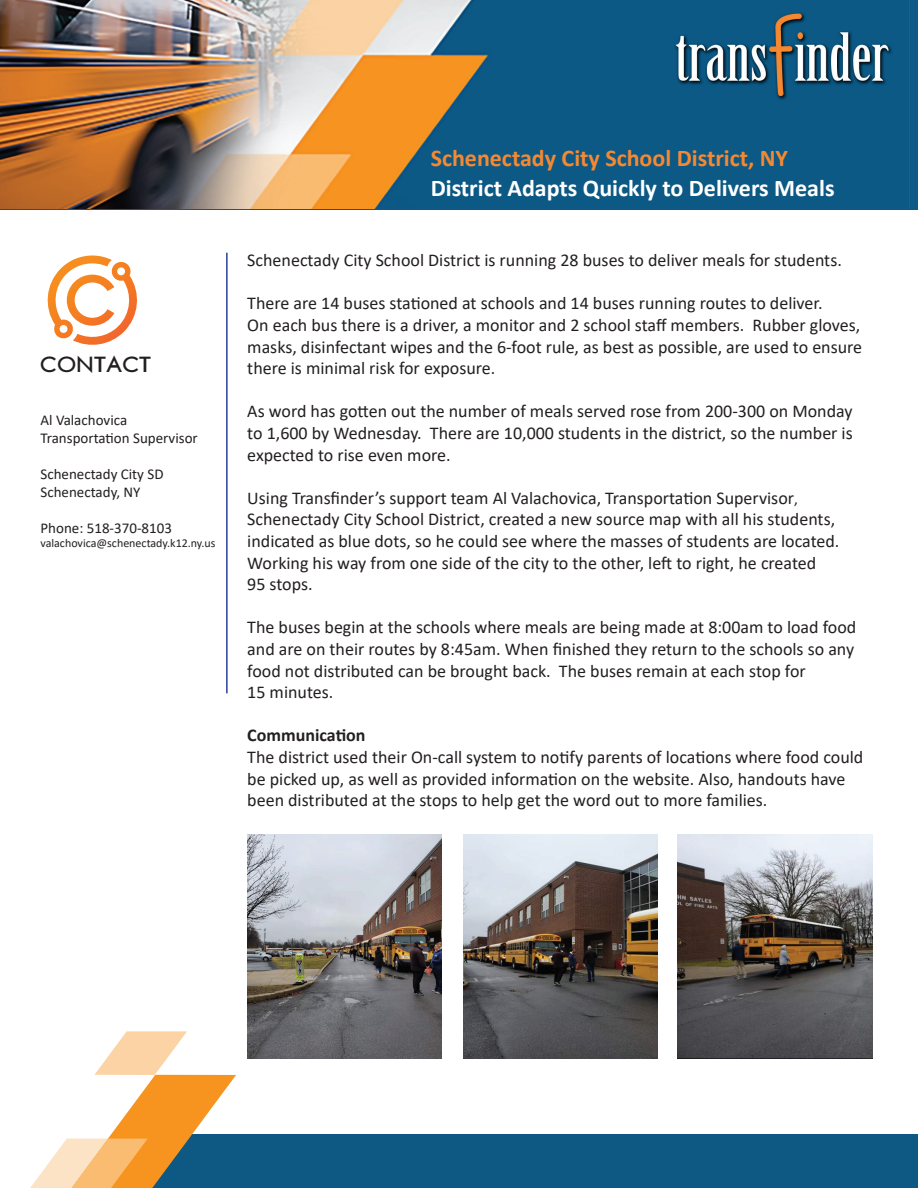
<style>
.page{position:relative;width:918px;height:1188px;background:#fff}
.page>*{position:absolute;margin:0;border:0;box-sizing:border-box;transform-origin:0 0}
.t1{font:700 24px "Calibri";color:#fff}
.t2{font:700 24px "Calibri";color:#f58932}
.t3{font:21px "Passager";letter-spacing:.05em;color:#231f20}
.t4{font:18px/21.6px "Calibri";color:#231f20}
.t5{font:700 18px "Calibri";color:#231f20}
.t6{font:15px/18px "Calibri";color:#231f20}
.t7{font:12px "Calibri";color:#231f20}
.s1{font-size:15px}
</style>
<div class="page">
<div style="left:128px;top:1134px;width:790px;height:54px;background:#0d5984"></div>
<img style="left:0;top:0;width:909px;height:209px">
<hr style="left:226px;top:253px;width:2px;height:440px;background:#29419a">
<svg style="left:47px;top:256px;width:90px;height:89px"></svg>
<svg style="left:30px;top:1031px;width:206px;height:157px"></svg>
<img style="left:247px;top:835px;width:195px;height:223px">
<img style="left:463px;top:835px;width:195px;height:223px">
<img style="left:678px;top:835px;width:194px;height:223px">
<p class="t3" style="left:40px;top:349px;width:112px">CONTACT</p>
<p class="t6" style="left:40px;top:411px;width:159px">Al Valachovica<br>Transportation Supervisor</p>
<p class="t6" style="left:40px;top:465px;width:125px">Schenectady City SD<br>Schenectady, NY</p>
<p class="t6" style="left:40px;top:519px;width:133px">Phone: 518-370-8103</p>
<p class="t7" style="left:40px;top:535px;width:177px">valachovica@schenectady.k12.ny.us</p>
<h1 class="t2" style="left:431px;top:141px;width:359px">Schenectady City School District, NY</h1>
<h1 class="t1" style="left:431px;top:171px;width:405px">District Adapts Quickly to Delivers Meals</h1>
<p class="t4" style="left:247px;top:249px;width:596px">Schenectady City School District is running 28 buses to deliver meals for students.</p>
<p class="t4" style="left:247px;top:292px;width:616px">There are 14 buses stationed at schools and 14 buses running routes to deliver.<br>On each bus there is a driver, a monitor and 2 school staff members. Rubber gloves, masks, disinfectant wipes and the 6-foot rule, as best as possible, are used to ensure there is minimal risk for exposure.</p>
<p class="t4" style="left:247px;top:400px;width:607px;text-align:justify">As word has gotten out the number of meals served rose from 200-300 on Monday to 1,600 by Wednesday. There are 10,000 students in the district, so the number is expected to rise even more.</p>
<p class="t4" style="left:247px;top:487px;width:594px">Using Transfinder’s support team Al Valachovica, Transportation Supervisor<span class="s1">, </span>Schenectady City School District, created a new source map with all his students, indicated as blue dots, so he could see where the masses of students are located.<br>Working his way from one side of the city to the other, left to right, he created<br>95 stops.</p>
<p class="t4" style="left:247px;top:616px;width:611px">The buses begin at the schools where meals are being made at 8:00am to load food and are on their routes by 8:45am. When finished they return to the schools so any food not distributed can be brought back. The buses remain at each stop for<br>15 minutes.</p>
<p class="t5" style="left:247px;top:723px;width:120px">Communication</p>
<p class="t4" style="left:247px;top:746px;width:618px">The district used their On-call system to notify parents of locations where food could be picked up, as well as provided information on the website. Also, handouts have been distributed at the stops to help get the word out to more families.</p>
</div>
